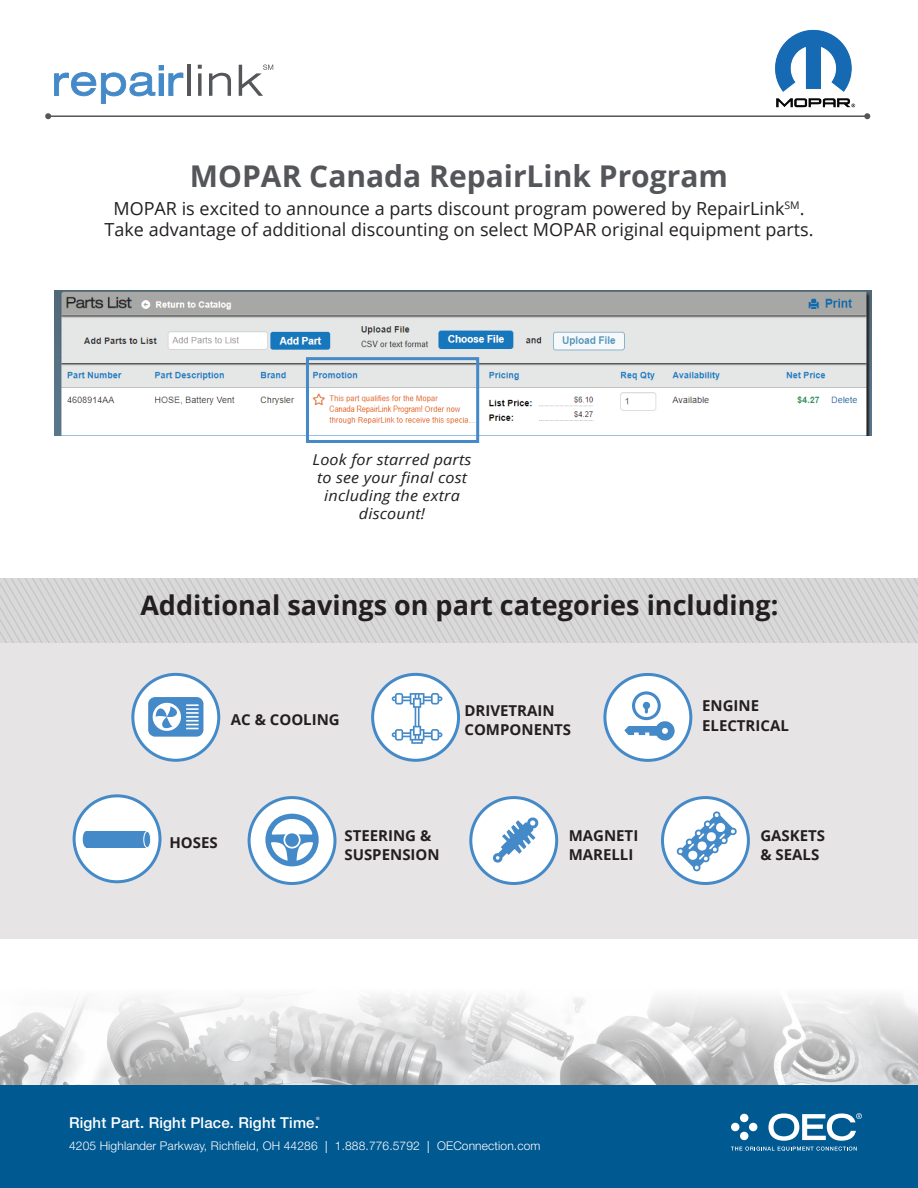
<style>
.page{position:relative;width:918px;height:1188px;background:#fff}
.page>*{position:absolute;margin:0;border:0;box-sizing:border-box;transform-origin:0 0}
.t1{font:700 30px "Open Sans";color:#54565a}
.t2{font:700 27px "Open Sans";color:#231f20}
.t3{font:18px/21.6px "Open Sans";color:#231f20;text-align:center}
.t4{font:700 15px/19.5px "Open Sans";color:#231f20}
.t5{font:italic 15px/18px "Open Sans";letter-spacing:.01em;color:#231f20;text-align:center;scale:1.08 1}
.t6{font:500 15px "Helvetica Neue LT Std";letter-spacing:.01em;color:#fff}
.t7{font:300 12px "Helvetica Neue LT Std";letter-spacing:.01em;color:#fff}
.t8{font:500 4.35px "Helvetica Neue LT Std";color:#fff}
.s1{font-family:"Minion Pro";font-weight:400}
</style>
<div class="page">
<img style="left:0;top:995px;width:918px;height:90px">
<div style="left:0;top:1085px;width:918px;height:103px;background:#005991"></div>
<div style="left:740px;top:1114px;width:8px;height:8px;background:#fff;border-radius:50%"></div>
<div style="left:731px;top:1123px;width:8px;height:8px;background:#fff;border-radius:50%"></div>
<div style="left:749px;top:1123px;width:8px;height:8px;background:#fff;border-radius:50%"></div>
<div style="left:740px;top:1132px;width:8px;height:8px;background:#fff;border-radius:50%"></div>
<svg style="left:768px;top:1113px;width:94px;height:28px"></svg>
<svg style="left:731px;top:1147px;width:126px;height:4px"></svg>
<div style="left:0;top:578px;width:918px;height:361px;background:#e7e4e5"></div>
<svg style="left:0;top:578px;width:918px;height:64px"></svg>
<div style="left:663px;top:798px;width:85px;height:85px;background:#fff;border-radius:50%"></div>
<div style="left:661px;top:796px;width:89px;height:89px;border:3px solid #4489c8;border-radius:50%"></div>
<svg style="left:676px;top:811px;width:61px;height:61px"></svg>
<img style="left:54px;top:291px;width:818px;height:144px">
<div style="left:249px;top:798px;width:86px;height:85px;background:#fff;border-radius:50%"></div>
<div style="left:248px;top:796px;width:88px;height:89px;border:3px solid #4489c8;border-radius:50%"></div>
<svg style="left:265px;top:814px;width:54px;height:52px"></svg>
<div style="left:74px;top:796px;width:86px;height:86px;background:#fff;border-radius:50%"></div>
<div style="left:73px;top:794px;width:88px;height:89px;border:3px solid #4489c8;border-radius:50%"></div>
<div style="left:373px;top:674px;width:86px;height:86px;background:#fff;border-radius:50%"></div>
<div style="left:371px;top:673px;width:89px;height:89px;border:3px solid #4489c8;border-radius:50%"></div>
<div style="left:133px;top:674px;width:86px;height:86px;background:#fff;border-radius:50%"></div>
<div style="left:131px;top:673px;width:89px;height:89px;border:3px solid #4489c8;border-radius:50%"></div>
<svg style="left:148px;top:697px;width:55px;height:40px"></svg>
<div style="left:605px;top:674px;width:86px;height:86px;background:#fff;border-radius:50%"></div>
<div style="left:603px;top:673px;width:89px;height:89px;border:3px solid #4489c8;border-radius:50%"></div>
<svg style="left:624px;top:691px;width:51px;height:50px"></svg>
<div style="left:471px;top:798px;width:86px;height:85px;background:#fff;border-radius:50%"></div>
<div style="left:469px;top:796px;width:89px;height:89px;border:3px solid #4489c8;border-radius:50%"></div>
<svg style="left:493px;top:817px;width:46px;height:46px"></svg>
<hr style="left:187px;top:65px;width:4px;height:31px;background:#54565a">
<svg style="left:198px;top:65px;width:4px;height:4px"></svg>
<svg style="left:198px;top:73px;width:4px;height:23px"></svg>
<svg style="left:209px;top:73px;width:22px;height:23px"></svg>
<svg style="left:54px;top:65px;width:129px;height:39px"></svg>
<svg style="left:239px;top:64px;width:34px;height:32px"></svg>
<hr style="left:48px;top:115px;width:819px;height:2px;background:#54565a">
<svg style="left:45px;top:113px;width:6px;height:6px"></svg>
<svg style="left:864px;top:113px;width:6px;height:6px"></svg>
<img style="left:775px;top:29px;width:81px;height:79px">
<div style="left:83px;top:831px;width:7px;height:16px;background:#4489c8;border-radius:50%"></div>
<div style="left:86px;top:831px;width:61px;height:16px;background:#4489c8"></div>
<div style="left:144px;top:831px;width:7px;height:17px;background:#4489c8;border-radius:50%"></div>
<div style="left:143px;top:831px;width:8px;height:17px;border:1px solid #fff;border-radius:50%"></div>
<div style="left:306px;top:357px;width:173px;height:86px;border:3px solid #4489c8"></div>
<svg style="left:392px;top:693px;width:50px;height:51px"></svg>
<h1 class="t1" style="left:190px;top:154px;width:540px">MOPAR Canada RepairLink Program</h1>
<p class="t3" style="left:105px;top:197px;width:711px">MOPAR is excited to announce a parts discount program powered by RepairLink<sup>SM</sup>.<br>Take advantage of additional discounting on select MOPAR original equipment parts.</p>
<p class="t5" style="left:313px;top:450px;width:149px">Look for starred parts to see your final cost including the extra discount!</p>
<h2 class="t2" style="left:140px;top:586px;width:640px">Additional savings on part categories including:</h2>
<p class="t4" style="left:231px;top:709px;width:110px">AC &amp; COOLING</p>
<p class="t4" style="left:464px;top:700px;width:108px">DRIVETRAIN<br>COMPONENTS</p>
<p class="t4" style="left:169px;top:833px;width:50px">HOSES</p>
<p class="t4" style="left:344px;top:825px;width:97px">STEERING &amp;<br>SUSPENSION</p>
<p class="t4" style="left:569px;top:825px;width:71px">MAGNETI<br>MARELLI</p>
<p class="t4" style="left:702px;top:696px;width:88px">ENGINE<br>ELECTRICAL</p>
<p class="t4" style="left:760px;top:825px;width:66px">GASKETS &amp; SEALS</p>
<p class="t6" style="left:69px;top:1113px;width:251px">Right Part. Right Place. Right Time.</p>
<p class="t8" style="left:316px;top:1116px;width:5px">®</p>
<p class="t7" style="left:69px;top:1138px;width:473px">4205 Highlander Parkway, Richfield, OH 44286 <span class="s1">|</span> 1.888.776.5792 <span class="s1">|</span> OEConnection.com</p>
</div>
